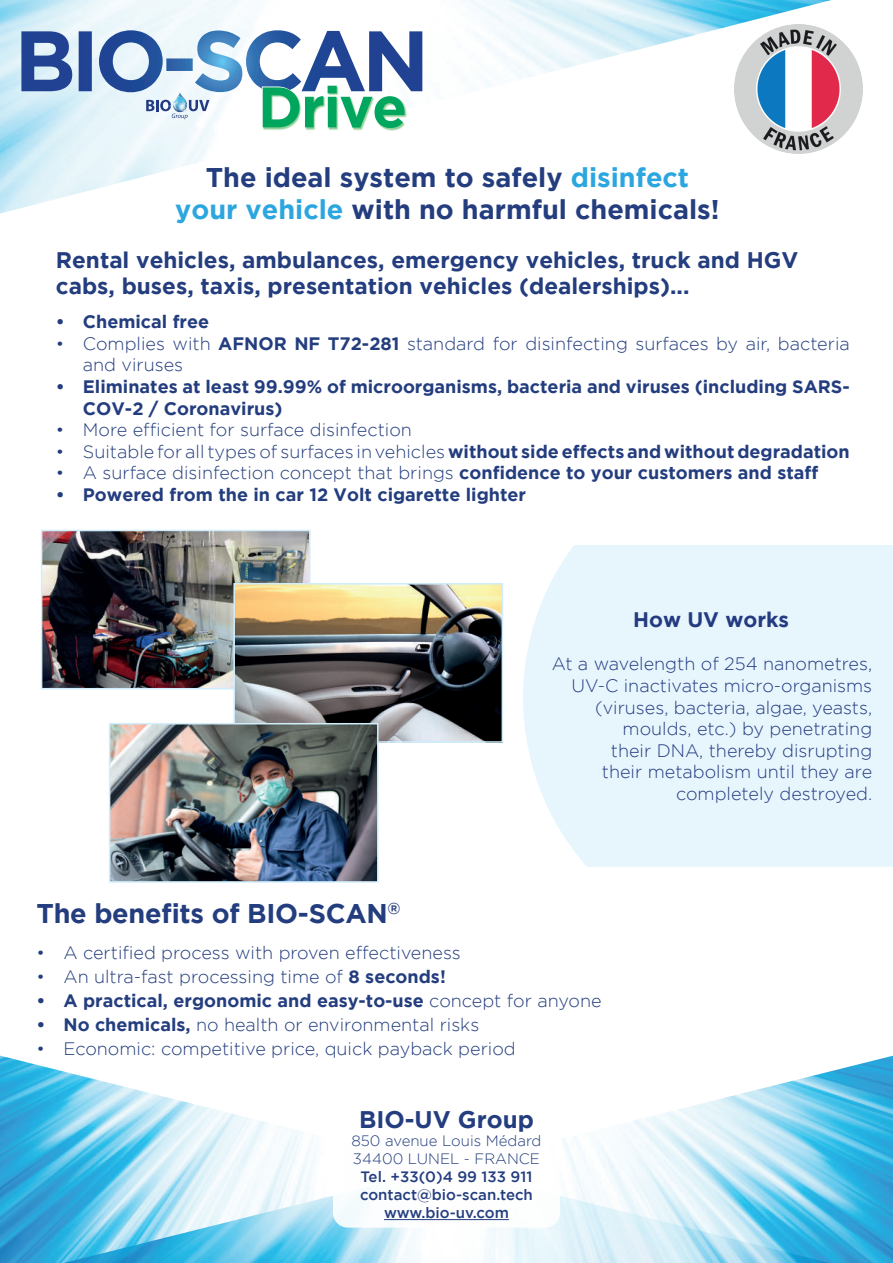
<style>
.page{position:relative;width:893px;height:1263px;background:#fff}
.page>*{position:absolute;margin:0;border:0;box-sizing:border-box;transform-origin:0 0}
.t1{font:700 27px/32.4px "Gotham";color:#233d7e;text-align:center}
.t2{font:700 24px "Gotham";color:#233d7e}
.t3{font:700 22.5px/25.5px "Gotham";color:#233d7e}
.t4{font:700 21px "Gotham";color:#243b81}
.t5{font:300 18px/21.6px "Gotham";color:#233d7e}
.t6{font:700 18px/21.6px "Gotham";color:#233d7e}
.t7{font:300 18px/21.6px "Gotham";color:#243b81;text-align:right}
.t8{font:500 15px/18px "Gotham";color:#233d7e;text-align:center}
.t9{font:300 15px/18px "Gotham";color:#233d7e}
.s1{color:#2ca6de}
.s2{font-weight:700}
.s3{font-weight:300}
</style>
<div class="page">
<div style="left:523px;top:545px;width:370px;height:322px;background:#e7f6fd"></div>
<img style="left:0;top:1055px;width:64px;height:208px">
<img style="left:64px;top:1056px;width:829px;height:207px">
<img style="left:0;top:0;width:831px;height:214px">
<div style="left:333px;top:1100px;width:227px;height:127px;background:#fff;border-radius:15px"></div>
<hr style="left:384px;top:1219px;width:125px;height:1px;background:#233d7e">
<div style="left:263px;top:86px;width:144px;height:44px;background:#67bf72;opacity:.75"></div>
<svg style="left:99px;top:30px;width:305px;height:98px"></svg>
<img style="left:734px;top:25px;width:129px;height:128px">
<img style="left:44px;top:533px;width:264px;height:153px">
<div style="left:41px;top:530px;width:270px;height:159px;border:2px solid #cfedfb"></div>
<img style="left:236px;top:586px;width:264px;height:154px">
<div style="left:233px;top:583px;width:270px;height:160px;border:2px solid #cfedfb"></div>
<img style="left:112px;top:726px;width:264px;height:154px">
<div style="left:109px;top:723px;width:270px;height:160px;border:2px solid #cfedfb"></div>
<h1 class="t1" style="left:175px;top:160px;width:546px">The ideal system to safely <span class="s1">disinfect your vehicle</span> with no harmful chemicals!</h1>
<p class="t3" style="left:56px;top:247px;width:744px">Rental vehicles, ambulances, emergency vehicles, truck and HGV cabs, buses, taxis, presentation vehicles (dealerships)...</p>
<p class="t6" style="left:56px;top:310px;width:155px">• Chemical free</p>
<p class="t5" style="left:83px;top:332px;width:768px;text-indent:-27px">• Complies with <span class="s2">AFNOR NF T72-281</span> standard for disinfecting surfaces by air, bacteria and viruses</p>
<p class="t6" style="left:83px;top:375px;width:768px;text-indent:-27px">• Eliminates at least 99.99% of microorganisms, bacteria and viruses (including SARS-<br>COV-2 / Coronavirus)</p>
<p class="t5" style="left:56px;top:419px;width:358px">• More efficient for surface disinfection</p>
<p class="t5" style="left:56px;top:440px;width:795px">• Suitable for all types of surfaces in vehicles <span class="s2">without side effects and without degradation</span></p>
<p class="t5" style="left:56px;top:462px;width:764px">• A surface disinfection concept that brings <span class="s2">confidence to your customers and staff</span></p>
<p class="t6" style="left:56px;top:483px;width:472px">• Powered from the in car 12 Volt cigarette lighter</p>
<p class="t4" style="left:633px;top:608px;width:157px">How UV works</p>
<p class="t7" style="left:552px;top:653px;width:322px">At a wavelength of 254 nanometres,<br>UV-C inactivates micro-organisms (viruses, bacteria, algae, yeasts, moulds, etc.) by penetrating<br>their DNA, thereby disrupting<br>their metabolism until they are completely destroyed.</p>
<h1 class="t1" style="left:36px;top:897px;width:366px">The benefits of BIO-SCAN<sup>®</sup></h1>
<p class="t5" style="left:36px;top:942px;width:426px">• A certified process with proven effectiveness</p>
<p class="t5" style="left:36px;top:966px;width:411px">• An ultra-fast processing time of <span class="s2">8 seconds!</span></p>
<p class="t6" style="left:36px;top:990px;width:567px">• A practical, ergonomic and easy-to-use <span class="s3">concept for anyone</span></p>
<p class="t5" style="left:36px;top:1014px;width:444px"><span class="s2">• No chemicals,</span> no health or environmental risks</p>
<p class="t5" style="left:36px;top:1038px;width:481px">• Economic: competitive price, quick payback period</p>
<h2 class="t2" style="left:359px;top:1105px;width:176px">BIO-UV Group</h2>
<p class="t9" style="left:351px;top:1131px;width:192px">850 avenue Louis Médard<br>34400 LUNEL - FRANCE</p>
<p class="t8" style="left:360px;top:1167px;width:174px">Tel. +33(0)4 99 133 911 contact@bio-scan.tech www.bio-uv.com</p>
</div>
